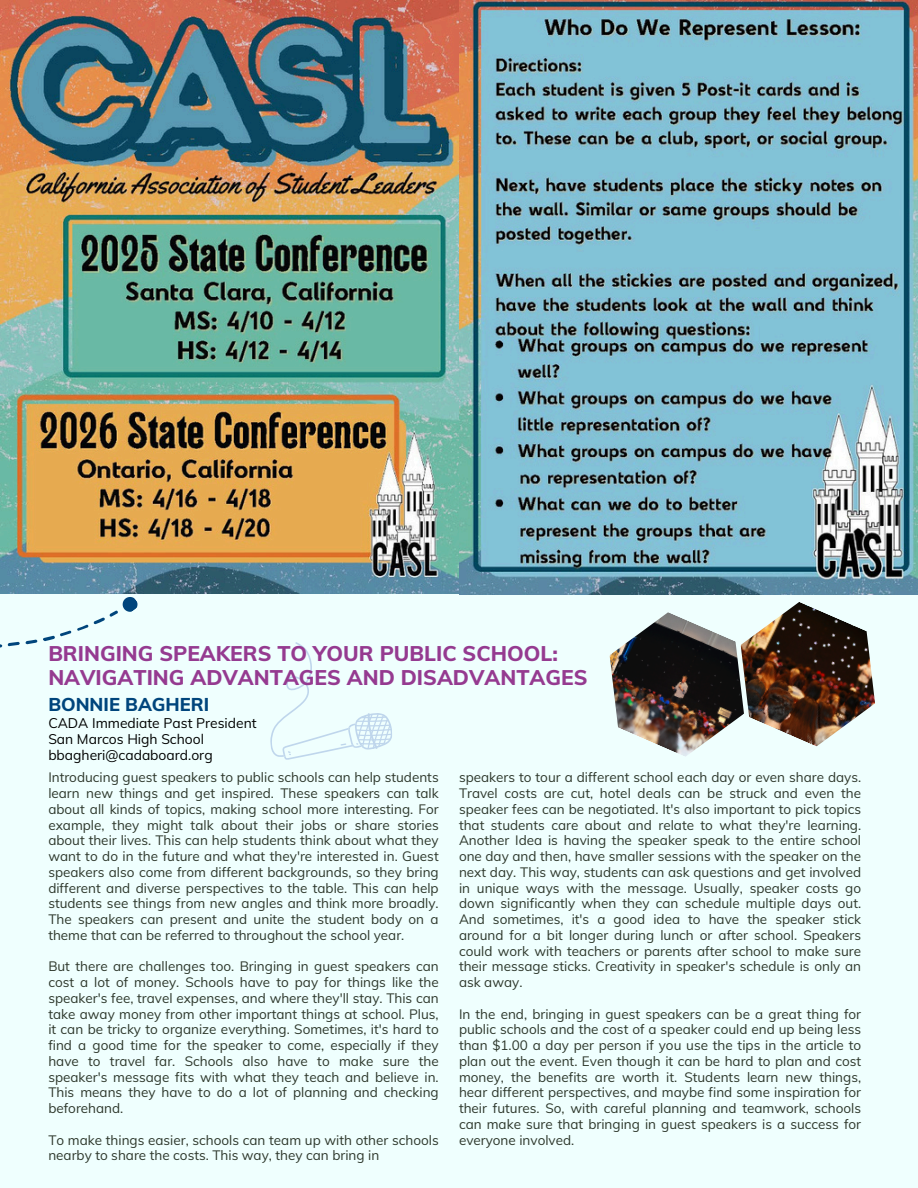
<style>
.page{position:relative;width:918px;height:1188px;background:#effffe}
.page>*{position:absolute;margin:0;border:0;box-sizing:border-box;transform-origin:0 0}
.t1{font:21px/24.8px "RTL Bayan Black";color:#953a90}
.t2{font:18.3px "RTL Bayan Black";color:#00457c}
.t3{font:13.8px/15.8px "RTL Bayan Regular";color:#000}
.t4{font:13.5px/15.8px "RTL Bayan Regular";color:#2d372b;text-align:justify}
</style>
<div class="page">
<svg style="left:0;top:597px;width:138px;height:51px"></svg>
<img style="left:0;top:0;width:918px;height:594px">
<img style="left:744px;top:602px;width:131px;height:145px">
<svg style="left:270px;top:642px;width:122px;height:118px"></svg>
<img style="left:610px;top:612px;width:134px;height:145px">
<p class="t1" style="left:48px;top:640px;width:541px">BRINGING SPEAKERS TO YOUR PUBLIC SCHOOL:<br>NAVIGATING ADVANTAGES AND DISADVANTAGES</p>
<h2 class="t2" style="left:48px;top:693px;width:163px">BONNIE BAGHERI</h2>
<p class="t3" style="left:48px;top:715px;width:210px">CADA Immediate Past President<br>San Marcos High School bbagheri@cadaboard.org</p>
<p class="t4" style="left:48px;top:770px;width:392px">Introducing guest speakers to public schools can help students learn new things and get inspired. These speakers can talk about all kinds of topics, making school more interesting. For example, they might talk about their jobs or share stories about their lives. This can help students think about what they want to do in the future and what they're interested in. Guest speakers also come from different backgrounds, so they bring different and diverse perspectives to the table. This can help students see things from new angles and think more broadly.<br>The speakers can present and unite the student body on a theme that can be referred to throughout the school year.</p>
<p class="t4" style="left:48px;top:959px;width:392px">But there are challenges too. Bringing in guest speakers can cost a lot of money. Schools have to pay for things like the speaker's fee, travel expenses, and where they'll stay. This can take away money from other important things at school. Plus, it can be tricky to organize everything. Sometimes, it's hard to find a good time for the speaker to come, especially if they have to travel far. Schools also have to make sure the speaker's message fits with what they teach and believe in.<br>This means they have to do a lot of planning and checking beforehand.</p>
<p class="t4" style="left:48px;top:1132px;width:392px">To make things easier, schools can team up with other schools nearby to share the costs. This way, they can bring in</p>
<p class="t4" style="left:459px;top:770px;width:404px">speakers to tour a different school each day or even share days.<br>Travel costs are cut, hotel deals can be struck and even the speaker fees can be negotiated. It's also important to pick topics that students care about and relate to what they're learning.<br>Another Idea is having the speaker speak to the entire school one day and then, have smaller sessions with the speaker on the next day. This way, students can ask questions and get involved in unique ways with the message. Usually, speaker costs go down significantly when they can schedule multiple days out.<br>And sometimes, it's a good idea to have the speaker stick around for a bit longer during lunch or after school. Speakers could work with teachers or parents after school to make sure their message sticks. Creativity in speaker's schedule is only an ask away.</p>
<p class="t4" style="left:459px;top:1006px;width:404px">In the end, bringing in guest speakers can be a great thing for public schools and the cost of a speaker could end up being less than $1.00 a day per person if you use the tips in the article to plan out the event. Even though it can be hard to plan and cost money, the benefits are worth it. Students learn new things, hear different perspectives, and maybe find some inspiration for their futures. So, with careful planning and teamwork, schools can make sure that bringing in guest speakers is a success for everyone involved.</p>
</div>
